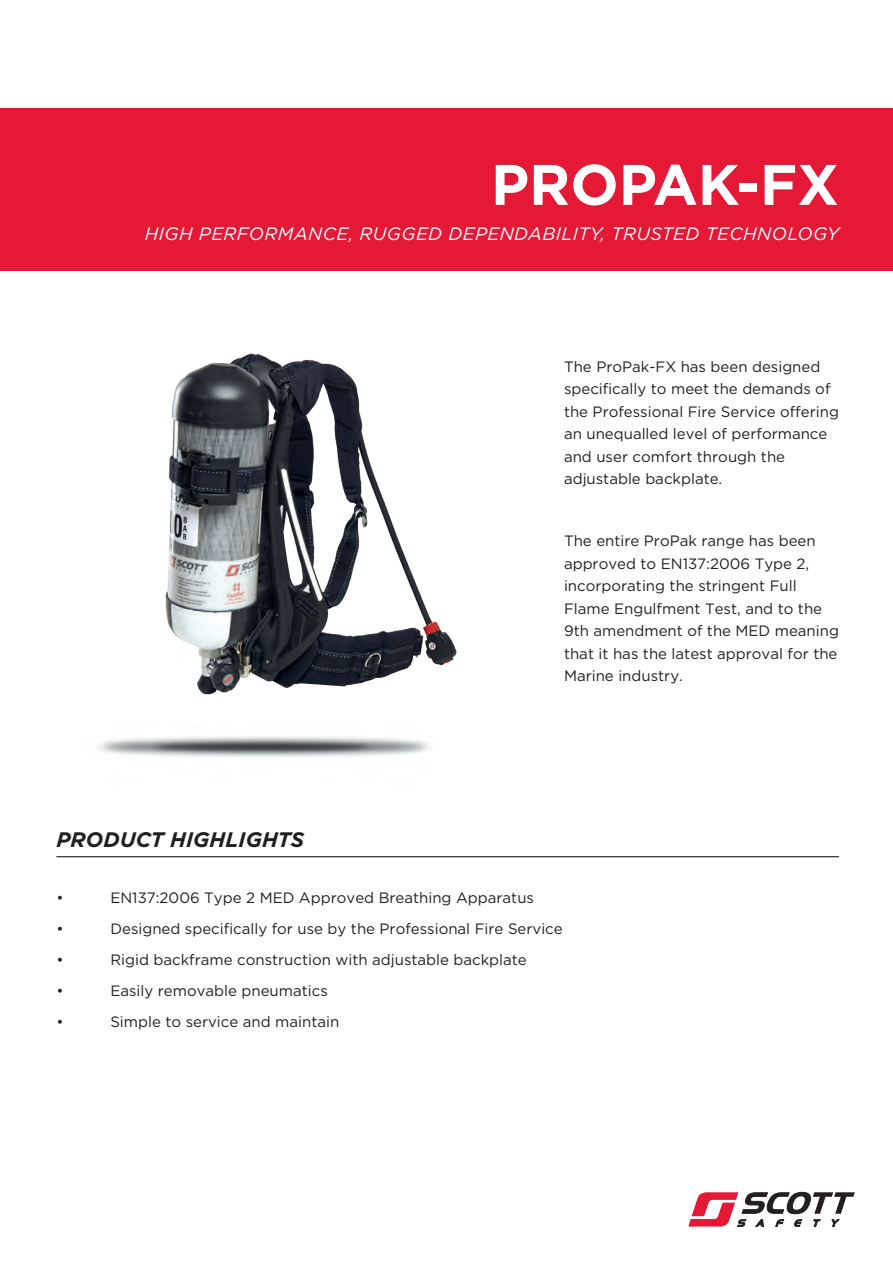
<style>
.page{position:relative;width:893px;height:1263px;background:#fff}
.page>*{position:absolute;margin:0;border:0;box-sizing:border-box;transform-origin:0 0}
.t1{font:700 57px "Gotham";color:#fff}
.t2{font:italic 700 21px "Gotham";color:#231f20}
.t3{font:italic 18px "Gotham";letter-spacing:.025em;color:#fff}
.t4{font:15px/22.5px "Gotham";color:#231f20}
</style>
<div class="page">
<div style="left:0;top:108px;width:893px;height:163px;background:#e51836"></div>
<img style="left:99px;top:736px;width:330px;height:21px">
<img style="left:165px;top:353px;width:292px;height:342px">
<hr style="left:56px;top:856px;width:783px;height:1px;background:#231f20">
<svg style="left:688px;top:1191px;width:167px;height:36px"></svg>
<h1 class="t1" style="left:491px;top:147px;width:349px">PROPAK-FX</h1>
<p class="t3" style="left:145px;top:222px;width:696px">HIGH PERFORMANCE, RUGGED DEPENDABILITY, TRUSTED TECHNOLOGY</p>
<p class="t4" style="left:564px;top:355px;width:276px">The ProPak-FX has been designed specifically to meet the demands of the Professional Fire Service offering an unequalled level of performance and user comfort through the adjustable backplate.</p>
<h2 class="t2" style="left:56px;top:826px;width:249px">PRODUCT HIGHLIGHTS</h2>
<p class="t4" style="left:564px;top:530px;width:276px">The entire ProPak range has been approved to EN137:2006 Type 2, incorporating the stringent Full<br>Flame Engulfment Test, and to the<br>9th amendment of the MED meaning that it has the latest approval for the<br>Marine industry.</p>
<p class="t4" style="left:56px;top:886px;width:9px">•</p>
<p class="t4" style="left:110px;top:886px;width:425px">EN137:2006 Type 2 MED Approved Breathing Apparatus</p>
<p class="t4" style="left:56px;top:917px;width:9px">•</p>
<p class="t4" style="left:110px;top:917px;width:454px">Designed specifically for use by the Professional Fire Service</p>
<p class="t4" style="left:56px;top:948px;width:9px">•</p>
<p class="t4" style="left:110px;top:948px;width:418px">Rigid backframe construction with adjustable backplate</p>
<p class="t4" style="left:56px;top:979px;width:9px">•</p>
<p class="t4" style="left:110px;top:979px;width:219px">Easily removable pneumatics</p>
<p class="t4" style="left:56px;top:1010px;width:9px">•</p>
<p class="t4" style="left:110px;top:1010px;width:230px">Simple to service and maintain</p>
</div>
